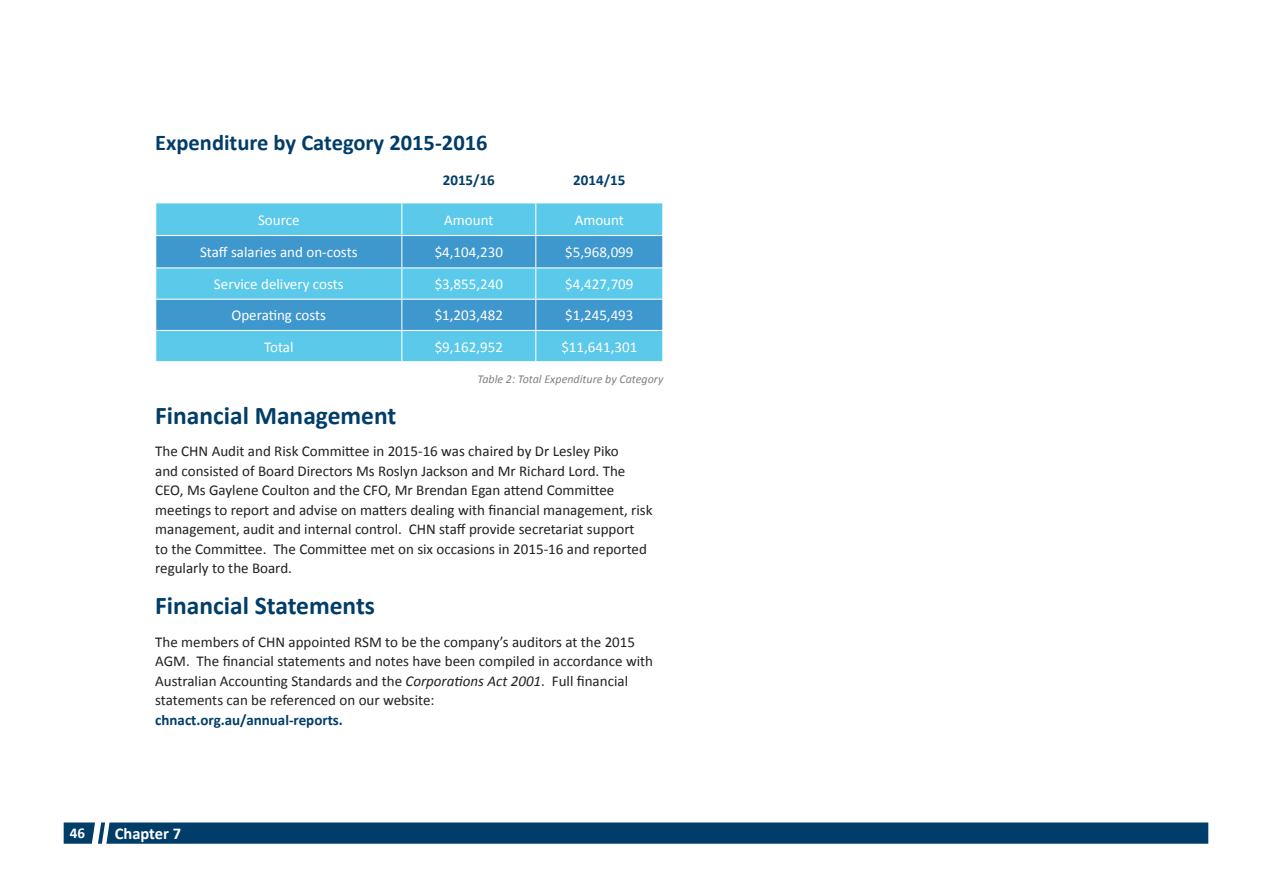
<style>
.page{position:relative;width:1263px;height:893px;background:#fff}
.page>*{position:absolute;margin:0;border:0;box-sizing:border-box;transform-origin:0 0}
.t1{font:700 25.5px "Calibri";color:#003d69}
.graph_heading{font:700 22.5px "Calibri";color:#003d69}
.t2{font:700 16.5px "Calibri";color:#fff}
.body{font:15px/19.5px "Calibri";color:#231f20}
.body-2{font:15px "Calibri";color:#fff}
.body-3{font:700 15px "Calibri";color:#003d69}
.t3{font:700 15px "Calibri";color:#fff}
.image_caption{font:italic 12px "Calibri";color:#7e8083}
.s1{font-style:italic}
.s2{font-weight:700;color:#003d69}
</style>
<div class="page">
<svg style="left:64px;top:822px;width:1144px;height:22px;background:#0b456f"></svg>
<div style="left:156px;top:203px;width:506px;height:32px;background:#5bc9e9"></div>
<svg style="left:156px;top:236px;width:506px;height:94px;background:#49a8d6"></svg>
<div style="left:156px;top:331px;width:506px;height:30px;background:#5bc9e9"></div>
<hr style="left:401px;top:236px;width:1px;height:31px;background:#fff">
<hr style="left:535px;top:236px;width:1px;height:31px;background:#fff">
<hr style="left:155px;top:267px;width:247px;height:1px;background:#fff">
<hr style="left:402px;top:267px;width:134px;height:1px;background:#fff">
<hr style="left:401px;top:268px;width:1px;height:31px;background:#fff">
<hr style="left:536px;top:267px;width:127px;height:1px;background:#fff">
<hr style="left:535px;top:268px;width:1px;height:31px;background:#fff">
<hr style="left:155px;top:299px;width:247px;height:1px;background:#fff">
<hr style="left:402px;top:299px;width:134px;height:1px;background:#fff">
<hr style="left:401px;top:300px;width:1px;height:30px;background:#fff">
<hr style="left:536px;top:299px;width:127px;height:1px;background:#fff">
<hr style="left:535px;top:300px;width:1px;height:30px;background:#fff">
<hr style="left:401px;top:331px;width:1px;height:30px;background:#fff">
<hr style="left:535px;top:331px;width:1px;height:30px;background:#fff">
<hr style="left:401px;top:203px;width:1px;height:32px;background:#fff">
<hr style="left:535px;top:203px;width:1px;height:32px;background:#fff">
<p class="graph_heading" style="left:155px;top:129px;width:334px">Expenditure by Category 2015-2016</p>
<p class="body-3" style="left:443px;top:171px;width:54px">2015/16</p>
<p class="body-3" style="left:573px;top:171px;width:54px">2014/15</p>
<p class="body-2" style="left:258px;top:211px;width:43px">Source</p>
<p class="body-2" style="left:444px;top:211px;width:51px">Amount</p>
<p class="body-2" style="left:575px;top:211px;width:51px">Amount</p>
<p class="body-2" style="left:200px;top:243px;width:159px">Staff salaries and on-costs</p>
<p class="body-2" style="left:435px;top:243px;width:70px">$4,104,230</p>
<p class="body-2" style="left:565px;top:243px;width:70px">$5,968,099</p>
<p class="body-2" style="left:214px;top:275px;width:131px">Service delivery costs</p>
<p class="body-2" style="left:435px;top:275px;width:70px">$3,855,240</p>
<p class="body-2" style="left:565px;top:275px;width:70px">$4,427,709</p>
<p class="body-2" style="left:231px;top:306px;width:96px">Operating costs</p>
<p class="body-2" style="left:435px;top:306px;width:70px">$1,203,482</p>
<p class="body-2" style="left:565px;top:306px;width:70px">$1,245,493</p>
<p class="body-2" style="left:264px;top:337px;width:31px">Total</p>
<p class="body-2" style="left:435px;top:337px;width:70px">$9,162,952</p>
<p class="body-2" style="left:561px;top:337px;width:77px">$11,641,301</p>
<p class="image_caption" style="left:478px;top:371px;width:187px">Table 2: Total Expenditure by Category</p>
<p class="t1" style="left:155px;top:399px;width:243px">Financial Management</p>
<p class="body" style="left:155px;top:441px;width:499px">The CHN Audit and Risk Committee in 2015-16 was chaired by Dr Lesley Piko<br>and consisted of Board Directors Ms Roslyn Jackson and Mr Richard Lord. The CEO, Ms Gaylene Coulton and the CFO, Mr Brendan Egan attend Committee meetings to report and advise on matters dealing with financial management, risk management, audit and internal control. CHN staff provide secretariat support<br>to the Committee. The Committee met on six occasions in 2015-16 and reported regularly to the Board.</p>
<p class="t1" style="left:155px;top:590px;width:221px">Financial Statements</p>
<p class="body" style="left:155px;top:631px;width:499px">The members of CHN appointed RSM to be the company’s auditors at the 2015<br>AGM. The financial statements and notes have been compiled in accordance with Australian Accounting Standards and the <span class="s1">Corporations Act 2001</span>. Full financial statements can be referenced on our website:<br><span class="s2">chnact.org.au/annual-reports.</span></p>
<p class="t3" style="left:70px;top:824px;width:17px">46</p>
<p class="t2" style="left:115px;top:823px;width:68px">Chapter 7</p>
</div>
